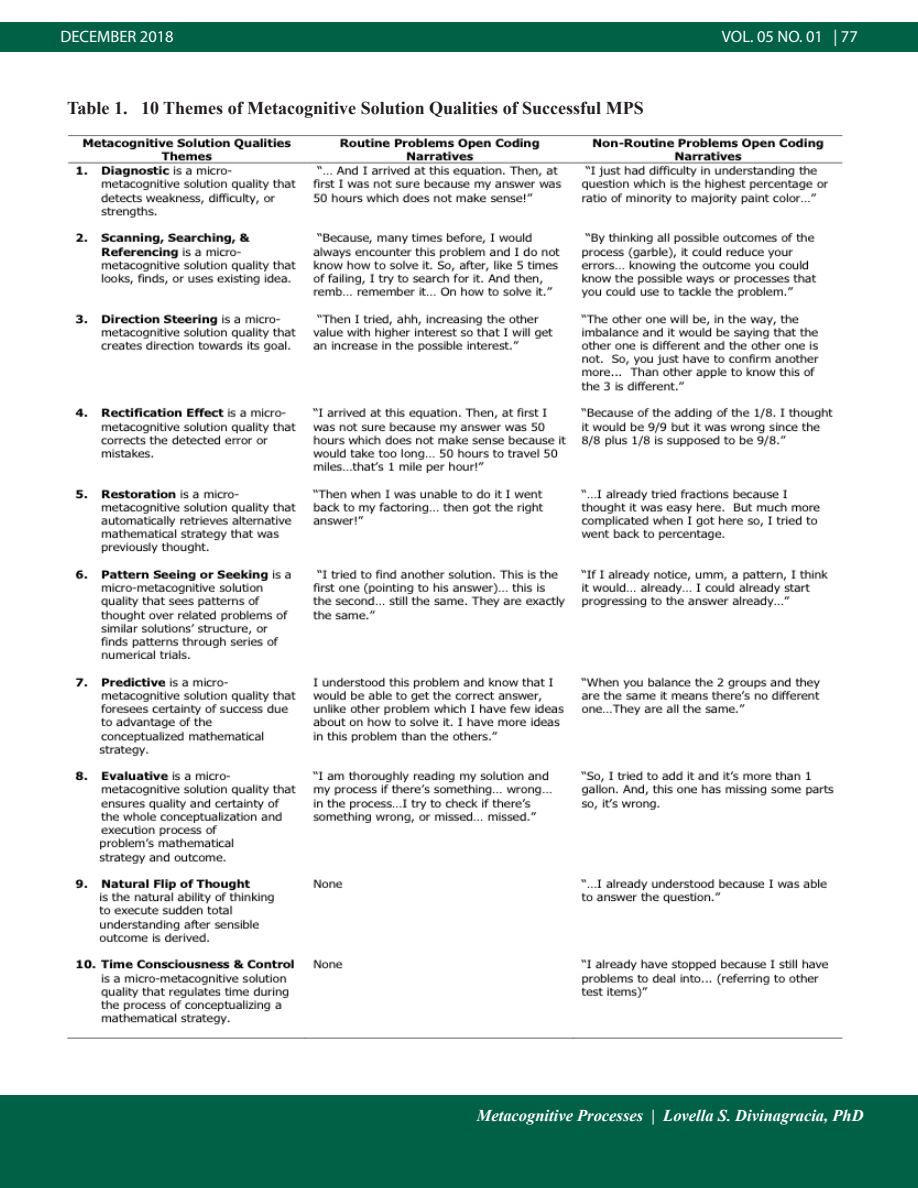
<style>
.page{position:relative;width:918px;height:1188px;background:#fff}
.page>*{position:absolute;margin:0;border:0;box-sizing:border-box;transform-origin:0 0}
.t1{font:700 18px "Times New Roman";color:#231f20}
.t2{font:italic 700 16.5px "Times New Roman";color:#fff}
.t3{font:16.5px "Myriad Pro";color:#fff}
</style>
<div class="page">
<div style="left:0;top:22px;width:918px;height:30px;background:#006147"></div>
<div style="left:0;top:1095px;width:918px;height:93px;background:#006147"></div>
<img style="left:67px;top:135px;width:776px;height:904px">
<p class="t3" style="left:60px;top:27px;width:115px">DECEMBER 2018</p>
<p class="t3" style="left:722px;top:27px;width:138px">VOL. 05 NO. 01 | 77</p>
<p class="t1" style="left:67px;top:96px;width:578px">Table 1. 10 Themes of Metacognitive Solution Qualities of Successful MPS</p>
<p class="t2" style="left:477px;top:1104px;width:388px">Metacognitive Processes | Lovella S. Divinagracia, PhD</p>
</div>
